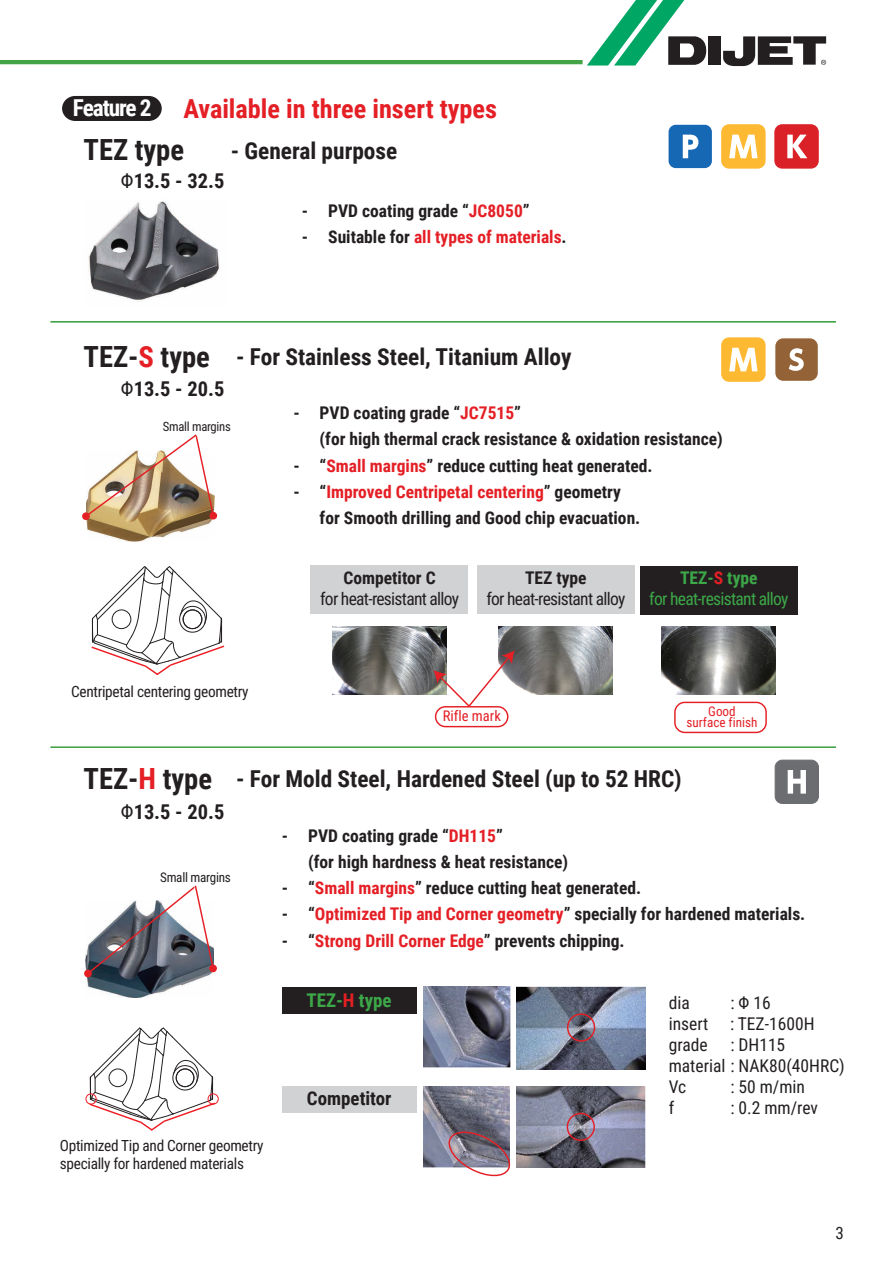
<style>
.page{position:relative;width:893px;height:1263px;background:#fff}
.page>*{position:absolute;margin:0;border:0;box-sizing:border-box;transform-origin:0 0}
.t1{font:700 29.1px "Roboto Condensed";color:#231f20}
.t2{font:700 26.25px "Roboto Condensed";color:#e41f25}
.t3{font:700 23.4px "Roboto Condensed";color:#231f20}
.t4{font:700 23.4px "Roboto Condensed";letter-spacing:-.05em;color:#fff}
.t5{font:700 20.4px "Roboto Condensed";color:#231f20}
.t6{font:700 18.9px "Roboto Condensed";color:#231f20}
.t7{font:700 18.9px "Roboto Condensed";color:#3ca848}
.t8{font:700 17.55px/26.2px "Roboto Condensed";color:#231f20}
.t9{font:17.55px/21px "Roboto Condensed";color:#231f20}
.t10{font:700 17.55px "Roboto Condensed";color:#e41f25}
.t11{font:17.55px "Roboto Condensed";letter-spacing:-.04em;color:#231f20}
.t12{font:17.55px/21px "Roboto Condensed";letter-spacing:-.04em;color:#3ca848;text-align:center}
.t13{font:16.95px "Roboto Condensed";color:#231f20}
.t14{font:15.3px/18.5px "Roboto Condensed";letter-spacing:-.02em;color:#231f20}
.t15{font:14.55px "Roboto Condensed";color:#e41f25}
.t16{font:13.2px/11.7px "Roboto Condensed";color:#e41f25;text-align:center}
.t17{font:13.2px "Roboto Condensed";letter-spacing:-.02em;color:#231f20}
.t18{font:12.6px "Roboto Condensed";letter-spacing:-.02em;color:#231f20}
.s1{font-weight:400}
.s2{color:#e41f25}
.s3{color:#231f20}
.s4{font-size:29.1px}
.s5{font-size:29.1px;color:#e41f25}
.s6{font-weight:700}
.s7{font-weight:700;color:#e41f25}
</style>
<div class="page">
<svg style="left:587px;top:0;width:120px;height:66px"></svg>
<div style="left:708px;top:36px;width:13px;height:29px;background:#231f20"></div>
<svg style="left:723px;top:36px;width:103px;height:30px"></svg>
<hr style="left:0;top:60px;width:583px;height:4px;background:#42a347">
<svg style="left:62px;top:96px;width:100px;height:25px;background:#302c2d"></svg>
<svg style="left:91px;top:566px;width:134px;height:110px"></svg>
<svg style="left:88px;top:1027px;width:129px;height:104px"></svg>
<div style="left:86px;top:1093px;width:11px;height:11px;border:1px solid #ee1d23;border-radius:50%"></div>
<div style="left:208px;top:1093px;width:11px;height:11px;border:1px solid #ee1d23;border-radius:50%"></div>
<img style="left:86px;top:978px;width:116px;height:19px">
<img style="left:86px;top:521px;width:126px;height:20px">
<svg style="left:209px;top:511px;width:8px;height:9px"></svg>
<img style="left:82px;top:434px;width:133px;height:87px">
<svg style="left:84px;top:885px;width:131px;height:93px"></svg>
<img style="left:88px;top:201px;width:132px;height:101px">
<img style="left:424px;top:987px;width:86px;height:81px">
<img style="left:517px;top:987px;width:129px;height:82px">
<img style="left:661px;top:626px;width:115px;height:69px">
<img style="left:498px;top:626px;width:115px;height:69px">
<img style="left:332px;top:626px;width:114px;height:69px">
<div style="left:477px;top:565px;width:157px;height:48px;background:#d1d2d4"></div>
<div style="left:640px;top:566px;width:157px;height:48px;background:#231f20"></div>
<div style="left:311px;top:565px;width:157px;height:48px;background:#d1d2d4"></div>
<div style="left:435px;top:706px;width:73px;height:21px;border:1px solid #e41f25;border-radius:10px"></div>
<svg style="left:433px;top:650px;width:82px;height:58px"></svg>
<div style="left:674px;top:702px;width:93px;height:31px;border:1px solid #e41f25;border-radius:10px"></div>
<img style="left:424px;top:1086px;width:85px;height:81px">
<img style="left:517px;top:1086px;width:128px;height:81px">
<div style="left:282px;top:987px;width:134px;height:26px;background:#231f20"></div>
<div style="left:282px;top:1086px;width:134px;height:27px;background:#d1d2d4"></div>
<svg style="left:446px;top:1128px;width:65px;height:49px"></svg>
<div style="left:567px;top:1113px;width:28px;height:28px;border:1px solid #e41f25;border-radius:50%"></div>
<div style="left:567px;top:1013px;width:28px;height:29px;border:1px solid #e41f25;border-radius:50%"></div>
<hr style="left:50px;top:321px;width:786px;height:1px;background:#42a347">
<hr style="left:50px;top:747px;width:786px;height:1px;background:#42a347">
<div style="left:669px;top:125px;width:43px;height:43px;background:#1768b4;border-radius:7px"></div>
<svg style="left:683px;top:135px;width:15px;height:23px"></svg>
<div style="left:722px;top:125px;width:43px;height:43px;background:#fdb931;border-radius:7px"></div>
<div style="left:721px;top:124px;width:45px;height:45px;border:1px solid #fdb931;border-radius:7px"></div>
<svg style="left:729px;top:135px;width:28px;height:23px"></svg>
<div style="left:775px;top:125px;width:43px;height:43px;background:#da2128;border-radius:7px"></div>
<div style="left:774px;top:124px;width:45px;height:45px;border:1px solid #da2128;border-radius:7px"></div>
<svg style="left:787px;top:135px;width:20px;height:23px"></svg>
<div style="left:775px;top:760px;width:43px;height:43px;background:#6c6d70;border-radius:7px"></div>
<div style="left:775px;top:760px;width:44px;height:44px;border:1px solid #6c6d70;border-radius:7px"></div>
<svg style="left:788px;top:770px;width:18px;height:24px"></svg>
<div style="left:777px;top:340px;width:39px;height:39px;background:#946237;border-radius:7px"></div>
<div style="left:775px;top:338px;width:43px;height:43px;border:3px solid #946237;border-radius:7px"></div>
<svg style="left:789px;top:348px;width:15px;height:23px"></svg>
<div style="left:722px;top:338px;width:43px;height:43px;background:#fdb931;border-radius:7px"></div>
<div style="left:721px;top:337px;width:45px;height:45px;border:1px solid #fdb931;border-radius:7px"></div>
<svg style="left:729px;top:348px;width:28px;height:23px"></svg>
<h2 class="t2" style="left:183px;top:90px;width:315px">Available in three insert types</h2>
<h3 class="t4" style="left:73px;top:92px;width:80px">Feature 2</h3>
<h1 class="t1" style="left:83px;top:129px;width:102px">TEZ type</h1>
<h3 class="t3" style="left:231px;top:134px;width:168px">- General purpose</h3>
<p class="t5" style="left:121px;top:166px;width:105px"><span class="s1">Φ</span>13.5 - 32.5</p>
<p class="t8" style="left:302px;top:197px;width:229px">- PVD coating grade “<span class="s2">JC8050</span>”</p>
<p class="t10" style="left:302px;top:225px;width:266px"><span class="s3">- Suitable for</span> all types of materials<span class="s3">.</span></p>
<h3 class="t3" style="left:83px;top:341px;width:489px"><span class="s4">TEZ-</span><span class="s5">S</span> <span class="s4">type</span> - For Stainless Steel, Titanium Alloy</h3>
<p class="t5" style="left:121px;top:374px;width:105px"><span class="s1">Φ</span>13.5 - 20.5</p>
<p class="t18" style="left:163px;top:418px;width:70px">Small margins</p>
<p class="t14" style="left:71px;top:682px;width:179px">Centripetal centering geometry</p>
<p class="t8" style="left:320px;top:399px;width:405px;text-indent:-26px">- PVD coating grade “<span class="s2">JC7515</span>”<br>(for high thermal crack resistance &amp; oxidation resistance)</p>
<p class="t8" style="left:293px;top:452px;width:361px">- “<span class="s2">Small margins</span>” reduce cutting heat generated.</p>
<p class="t8" style="left:320px;top:478px;width:322px;text-indent:-26px">- “<span class="s2">Improved Centripetal centering</span>” geometry for Smooth drilling and Good chip evacuation.</p>
<p class="t8" style="left:344px;top:564px;width:94px">Competitor C</p>
<p class="t11" style="left:320px;top:587px;width:141px">for heat-resistant alloy</p>
<p class="t8" style="left:525px;top:564px;width:63px">TEZ type</p>
<p class="t11" style="left:486px;top:587px;width:141px">for heat-resistant alloy</p>
<p class="t12" style="left:649px;top:567px;width:141px"><span class="s6">TEZ-</span><span class="s7">S</span> <span class="s6">type<br></span>for heat-resistant alloy</p>
<p class="t15" style="left:443px;top:706px;width:60px">Rifle mark</p>
<p class="t16" style="left:686px;top:704px;width:72px">Good<br>surface finish</p>
<h1 class="t1" style="left:83px;top:758px;width:130px">TEZ-<span class="s2">H</span> type</h1>
<p class="t5" style="left:121px;top:798px;width:105px"><span class="s1">Φ</span>13.5 - 20.5</p>
<h3 class="t3" style="left:236px;top:762px;width:447px">- For Mold Steel, Hardened Steel (up to 52 HRC)</h3>
<p class="t17" style="left:160px;top:868px;width:72px">Small margins</p>
<p class="t14" style="left:60px;top:1136px;width:205px">Optimized Tip and Corner geometry specially for hardened materials</p>
<p class="t8" style="left:308px;top:822px;width:261px;text-indent:-26px">- PVD coating grade “<span class="s2">DH115</span>”<br>(for high hardness &amp; heat resistance)</p>
<p class="t8" style="left:282px;top:874px;width:361px">- “<span class="s2">Small margins</span>” reduce cutting heat generated.</p>
<p class="t8" style="left:282px;top:900px;width:525px">- “<span class="s2">Optimized Tip and Corner geometry</span>” specially for hardened materials.</p>
<p class="t10" style="left:282px;top:928px;width:344px"><span class="s3">- “</span>Strong Drill Corner Edge<span class="s3">” prevents chipping.</span></p>
<p class="t7" style="left:306px;top:986px;width:87px">TEZ-<span class="s2">H</span> type</p>
<p class="t6" style="left:307px;top:1085px;width:86px">Competitor</p>
<p class="t9" style="left:669px;top:991px;width:23px">dia</p>
<p class="t9" style="left:669px;top:991px;width:147px;text-indent:62px">: Φ 16 insert : TEZ-1600H grade</p>
<p class="t9" style="left:669px;top:1033px;width:177px;text-indent:62px">: DH115 material : NAK80(40HRC)<br>Vc</p>
<p class="t9" style="left:730px;top:1075px;width:76px">: 50 m/min</p>
<p class="t9" style="left:669px;top:1096px;width:7px">f</p>
<p class="t9" style="left:730px;top:1096px;width:89px">: 0.2 mm/rev</p>
<p class="t13" style="left:836px;top:1221px;width:10px">3</p>
</div>
